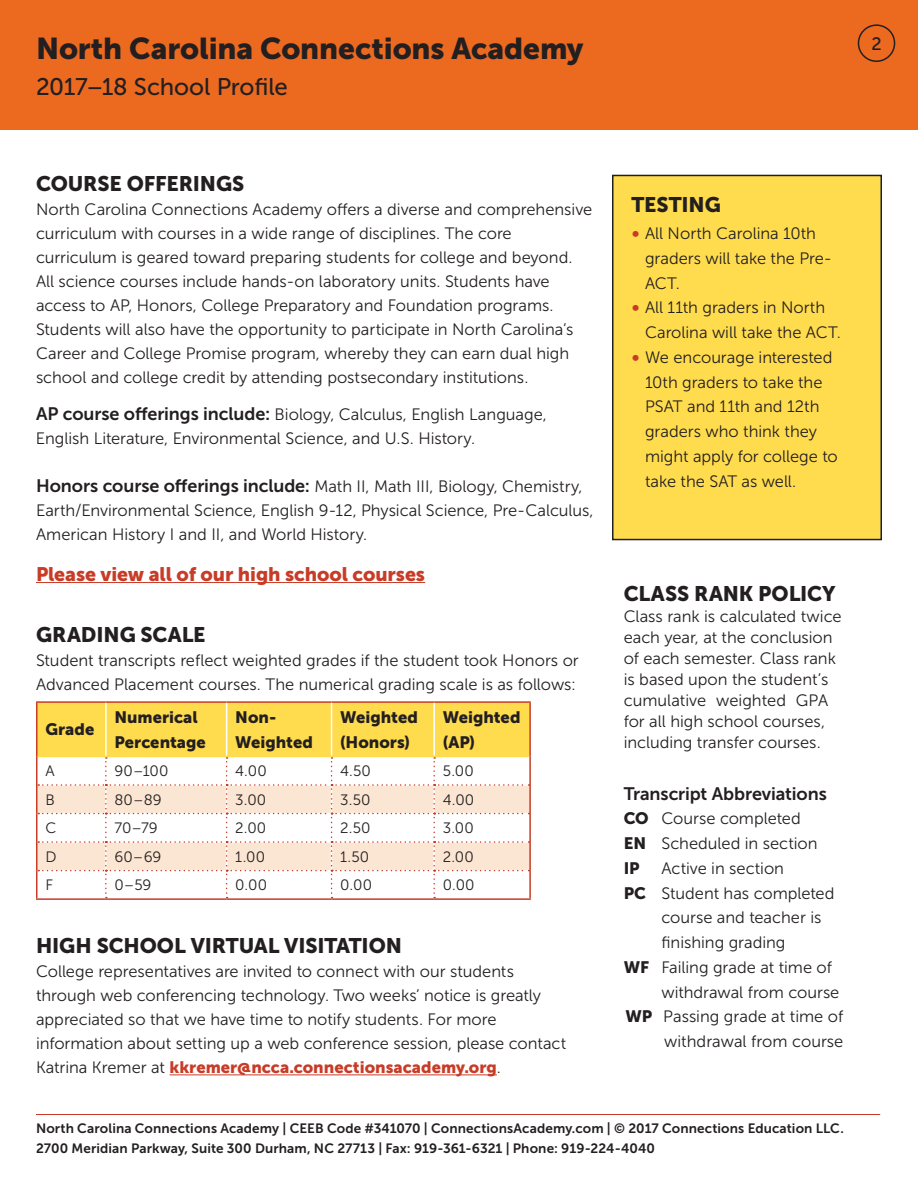
<style>
.page{position:relative;width:918px;height:1188px;background:#fff}
.page>*{position:absolute;margin:0;border:0;box-sizing:border-box;transform-origin:0 0}
.t1{font:30px "Museo Sans 900";letter-spacing:-.005em;color:#231f20}
.t2{font:24px "Museo Sans 500";letter-spacing:-.01em;color:#231f20}
.t3{font:21px "Museo Sans 900";letter-spacing:-.005em;color:#231f20}
.t4{font:19.5px "Museo Sans 900";letter-spacing:-.005em;color:#c83c27}
.t5{font:18px "Museo Sans 700";letter-spacing:-.005em;color:#231f20}
.t6{font:18px "Museo Sans 500";color:#231f20}
.t7{font:16.5px/24px "Museo Sans 300";color:#231f20}
.t8{font:16.5px/24.8px "Museo Sans 900";color:#231f20}
.t9{font:15px "Museo Sans 300";letter-spacing:.01em;color:#231f20}
.t10{font:13.5px/20.2px "Museo Sans 700";letter-spacing:.01em;color:#231f20}
.s1{font-family:"Museo Sans 700";font-size:18px}
.s2{font-family:"Museo Sans 900";color:#c83c27}
.s3{font-size:21px;color:#c83c27}
.s4{font-family:"Museo Sans 900"}
</style>
<div class="page">
<div style="left:0;top:0;width:918px;height:130px;background:#ec6a20"></div>
<hr style="left:36px;top:1114px;width:844px;height:1px;background:#c83c27">
<div style="left:858px;top:24px;width:37px;height:38px;border:2px solid #231f20;border-radius:50%"></div>
<hr style="left:170px;top:1074px;width:327px;height:1px;background:#c83c27">
<div style="left:613px;top:175px;width:268px;height:365px;background:#ffdc4e"></div>
<div style="left:612px;top:175px;width:270px;height:365px;border:2px solid #231f20"></div>
<hr style="left:36px;top:582px;width:389px;height:1px;background:#c83c27">
<div style="left:37px;top:702px;width:69px;height:54px;background:#ffdc4e"></div>
<div style="left:106px;top:702px;width:121px;height:54px;background:#ffdc4e"></div>
<div style="left:227px;top:702px;width:105px;height:54px;background:#ffdc4e"></div>
<div style="left:332px;top:702px;width:102px;height:54px;background:#ffdc4e"></div>
<div style="left:434px;top:702px;width:96px;height:54px;background:#ffdc4e"></div>
<hr style="left:36px;top:701px;width:70px;height:2px;background:#c83c27">
<hr style="left:36px;top:703px;width:2px;height:53px;background:#c83c27">
<hr style="left:106px;top:701px;width:121px;height:2px;background:#c83c27">
<hr style="left:227px;top:701px;width:105px;height:2px;background:#c83c27">
<hr style="left:332px;top:701px;width:102px;height:2px;background:#c83c27">
<hr style="left:434px;top:701px;width:97px;height:2px;background:#c83c27">
<hr style="left:529px;top:703px;width:2px;height:53px;background:#c83c27">
<hr style="left:105px;top:703px;width:2px;height:53px;background:#fff">
<hr style="left:226px;top:703px;width:1px;height:53px;background:#fff">
<hr style="left:331px;top:703px;width:1px;height:53px;background:#fff">
<hr style="left:433px;top:703px;width:2px;height:53px;background:#fff">
<hr style="left:38px;top:756px;width:68px;height:1px;background:#ffdc4e">
<hr style="left:106px;top:756px;width:121px;height:1px;background:#ffdc4e">
<hr style="left:227px;top:756px;width:105px;height:1px;background:#ffdc4e">
<hr style="left:332px;top:756px;width:102px;height:1px;background:#ffdc4e">
<hr style="left:434px;top:756px;width:95px;height:1px;background:#ffdc4e">
<svg style="left:38px;top:757px;width:491px;height:141px"></svg>
<hr style="left:36px;top:756px;width:2px;height:29px;background:#c83c27">
<hr style="left:529px;top:756px;width:2px;height:29px;background:#c83c27">
<hr style="left:36px;top:785px;width:2px;height:29px;background:#c83c27">
<hr style="left:529px;top:785px;width:2px;height:29px;background:#c83c27">
<hr style="left:36px;top:814px;width:2px;height:28px;background:#c83c27">
<hr style="left:529px;top:814px;width:2px;height:28px;background:#c83c27">
<hr style="left:36px;top:842px;width:2px;height:29px;background:#c83c27">
<hr style="left:529px;top:842px;width:2px;height:29px;background:#c83c27">
<hr style="left:36px;top:871px;width:2px;height:27px;background:#c83c27">
<hr style="left:529px;top:871px;width:2px;height:27px;background:#c83c27">
<hr style="left:36px;top:898px;width:70px;height:2px;background:#c83c27">
<hr style="left:106px;top:898px;width:121px;height:2px;background:#c83c27">
<hr style="left:227px;top:898px;width:105px;height:2px;background:#c83c27">
<hr style="left:332px;top:898px;width:102px;height:2px;background:#c83c27">
<hr style="left:434px;top:898px;width:97px;height:2px;background:#c83c27">
<h1 class="t1" style="left:36px;top:31px;width:549px">North Carolina Connections Academy</h1>
<h2 class="t2" style="left:36px;top:73px;width:253px">2017–18 School Profile</h2>
<p class="t6" style="left:871px;top:33px;width:12px">2</p>
<h2 class="t3" style="left:36px;top:171px;width:210px">COURSE OFFERINGS</h2>
<p class="t7" style="left:36px;top:197px;width:558px">North Carolina Connections Academy offers a diverse and comprehensive curriculum with courses in a wide range of disciplines. The core curriculum is geared toward preparing students for college and beyond.<br>All science courses include hands-on laboratory units. Students have access to AP, Honors, College Preparatory and Foundation programs.<br>Students will also have the opportunity to participate in North Carolina’s Career and College Promise program, whereby they can earn dual high school and college credit by attending postsecondary institutions.</p>
<p class="t7" style="left:36px;top:403px;width:512px"><span class="s1">AP course offerings include:</span> Biology, Calculus, English Language,<br>English Literature, Environmental Science, and U.S. History.</p>
<p class="t7" style="left:36px;top:475px;width:559px"><span class="s1">Honors course offerings include:</span> Math II, Math III, Biology, Chemistry,<br>Earth/Environmental Science, English 9-12, Physical Science, Pre-Calculus,<br>American History I and II, and World History.</p>
<p class="t4" style="left:36px;top:563px;width:391px">Please view all of our high school courses</p>
<h2 class="t3" style="left:36px;top:622px;width:171px">GRADING SCALE</h2>
<p class="t7" style="left:36px;top:648px;width:544px">Student transcripts reflect weighted grades if the student took Honors or<br>Advanced Placement courses. The numerical grading scale is as follows:</p>
<p class="t8" style="left:45px;top:717px;width:51px">Grade</p>
<p class="t8" style="left:114px;top:705px;width:93px">Numerical<br>Percentage</p>
<p class="t8" style="left:235px;top:705px;width:79px">Non-<br>Weighted</p>
<p class="t8" style="left:340px;top:705px;width:79px">Weighted (Honors)</p>
<p class="t8" style="left:443px;top:705px;width:79px">Weighted (AP)</p>
<p class="t9" style="left:45px;top:763px;width:11px">A</p>
<p class="t9" style="left:114px;top:763px;width:55px">90–100</p>
<p class="t9" style="left:235px;top:763px;width:33px">4.00</p>
<p class="t9" style="left:340px;top:763px;width:32px">4.50</p>
<p class="t9" style="left:443px;top:763px;width:33px">5.00</p>
<p class="t9" style="left:45px;top:792px;width:11px">B</p>
<p class="t9" style="left:114px;top:792px;width:49px">80–89</p>
<p class="t9" style="left:235px;top:792px;width:33px">3.00</p>
<p class="t9" style="left:340px;top:792px;width:32px">3.50</p>
<p class="t9" style="left:443px;top:792px;width:33px">4.00</p>
<p class="t9" style="left:45px;top:820px;width:12px">C</p>
<p class="t9" style="left:114px;top:820px;width:45px">70–79</p>
<p class="t9" style="left:235px;top:820px;width:33px">2.00</p>
<p class="t9" style="left:340px;top:820px;width:32px">2.50</p>
<p class="t9" style="left:443px;top:820px;width:33px">3.00</p>
<p class="t9" style="left:45px;top:849px;width:13px">D</p>
<p class="t9" style="left:114px;top:849px;width:48px">60–69</p>
<p class="t9" style="left:235px;top:849px;width:31px">1.00</p>
<p class="t9" style="left:340px;top:849px;width:31px">1.50</p>
<p class="t9" style="left:443px;top:849px;width:33px">2.00</p>
<p class="t9" style="left:45px;top:877px;width:9px">F</p>
<p class="t9" style="left:114px;top:877px;width:38px">0–59</p>
<p class="t9" style="left:235px;top:877px;width:33px">0.00</p>
<p class="t9" style="left:340px;top:877px;width:33px">0.00</p>
<p class="t9" style="left:443px;top:877px;width:33px">0.00</p>
<h2 class="t3" style="left:36px;top:934px;width:368px">HIGH SCHOOL VIRTUAL VISITATION</h2>
<p class="t7" style="left:36px;top:960px;width:532px">College representatives are invited to connect with our students through web conferencing technology. Two weeks’ notice is greatly appreciated so that we have time to notify students. For more information about setting up a web conference session, please contact Katrina Kremer at <span class="s2">kkremer@ncca.connectionsacademy.org</span>.</p>
<h2 class="t3" style="left:631px;top:193px;width:91px">TESTING</h2>
<p class="t7" style="left:645px;top:221px;width:188px;line-height:24.8px;text-indent:-14px"><span class="s3">•</span> All North Carolina 10th graders will take the Pre-<br>ACT.</p>
<p class="t7" style="left:645px;top:296px;width:197px;line-height:24.8px;text-indent:-14px"><span class="s3">•</span> All 11th graders in North<br>Carolina will take the ACT.</p>
<p class="t7" style="left:645px;top:345px;width:194px;line-height:24.8px;text-indent:-14px"><span class="s3">•</span> We encourage interested<br>10th graders to take the<br>PSAT and 11th and 12th graders who think they might apply for college to take the SAT as well.</p>
<h2 class="t3" style="left:624px;top:582px;width:213px">CLASS RANK POLICY</h2>
<p class="t7" style="left:624px;top:606px;width:219px;line-height:21px">Class rank is calculated twice each year, at the conclusion of each semester. Class rank is based upon the student’s cumulative weighted GPA for all high school courses, including transfer courses.</p>
<h2 class="t5" style="left:624px;top:784px;width:205px">Transcript Abbreviations</h2>
<p class="t7" style="left:624px;top:807px;width:195px;line-height:24.8px"><span class="s4">CO</span> Course completed<br><span class="s4">EN</span> Scheduled in section<br><span class="s4">IP</span></p>
<p class="t7" style="left:662px;top:856px;width:124px">Active in section</p>
<p class="t7" style="left:624px;top:881px;width:212px"><span class="s4">PC</span> Student has completed</p>
<p class="t7" style="left:662px;top:906px;width:161px">course and teacher is</p>
<p class="t7" style="left:662px;top:931px;width:126px">finishing grading</p>
<p class="t7" style="left:624px;top:955px;width:210px"><span class="s4">WF</span> Failing grade at time of</p>
<p class="t7" style="left:662px;top:980px;width:179px">withdrawal from course</p>
<p class="t7" style="left:625px;top:1005px;width:219px"><span class="s4">WP</span> Passing grade at time of</p>
<p class="t7" style="left:664px;top:1030px;width:181px">withdrawal from course</p>
<p class="t10" style="left:36px;top:1118px;width:809px">North Carolina Connections Academy | CEEB Code #341070 | ConnectionsAcademy.com | © 2017 Connections Education LLC.<br>2700 Meridian Parkway, Suite 300 Durham, NC 27713 | Fax: 919-361-6321 | Phone: 919-224-4040</p>
</div>
